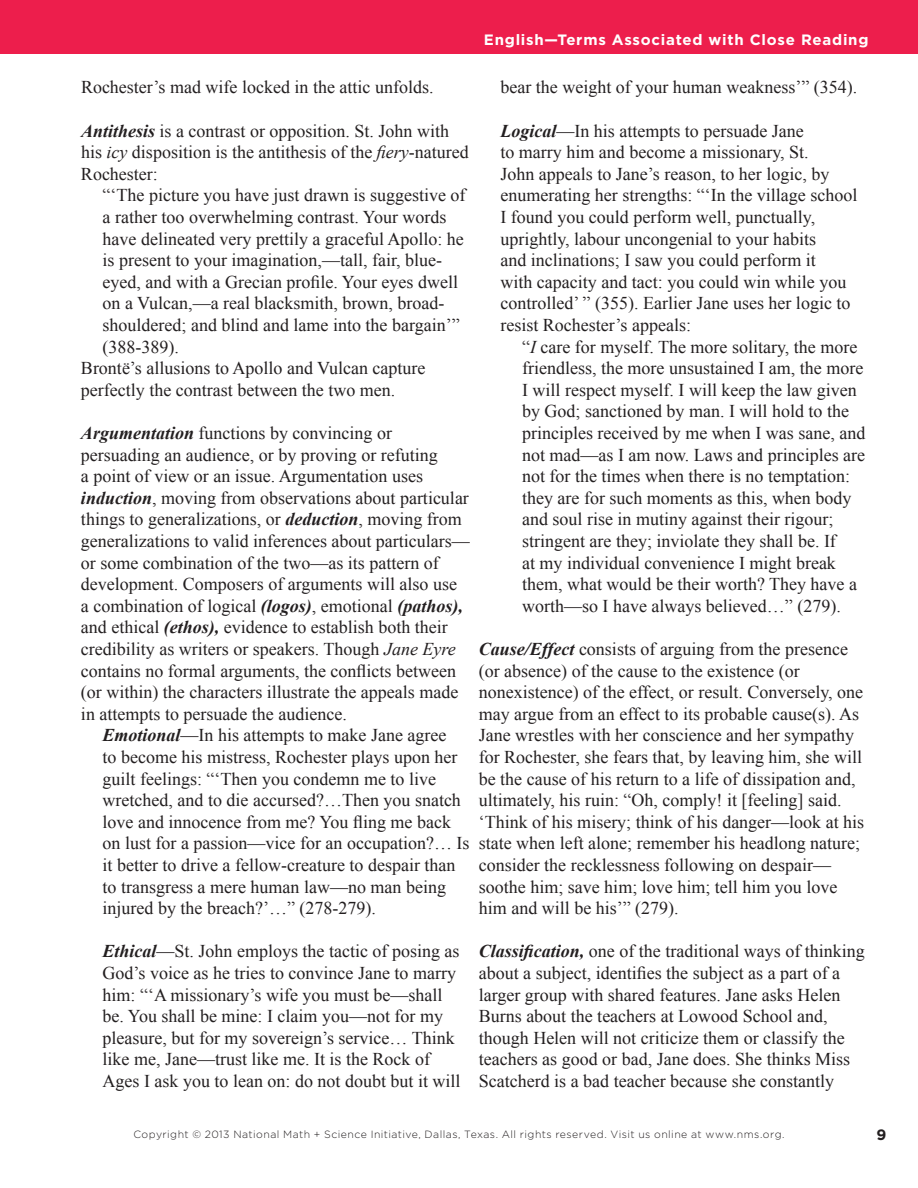
<style>
.page{position:relative;width:918px;height:1188px;background:#fff}
.page>*{position:absolute;margin:0;border:0;box-sizing:border-box;transform-origin:0 0}
.t1{font:18px/21.6px "Times New Roman";color:#231f20}
.t2{font:700 15px "Gotham";letter-spacing:.05em;color:#fff}
.t3{font:700 15px "Gotham";color:#231f20}
.t4{font:300 10.5px "Gotham";letter-spacing:.045em;color:#231f20}
.s1{font-weight:700;font-style:italic}
.s2{font-style:italic}
</style>
<div class="page">
<div style="left:0;top:0;width:918px;height:54px;background:#ed1e4c"></div>
<p class="t2" style="left:484px;top:30px;width:386px">English—Terms Associated with Close Reading</p>
<p class="t1" style="left:81px;top:76px;width:354px">Rochester’s mad wife locked in the attic unfolds.</p>
<p class="t1" style="left:81px;top:120px;width:389px"><span class="s1">Antithesis</span> is a contrast or opposition. St. John with his <span class="s2">icy</span> disposition is the antithesis of the <span class="s2">fiery</span>-natured<br>Rochester:</p>
<p class="t1" style="left:103px;top:184px;width:364px">“‘The picture you have just drawn is suggestive of</p>
<p class="t1" style="left:103px;top:206px;width:345px">a rather too overwhelming contrast. Your words</p>
<p class="t1" style="left:103px;top:228px;width:363px">have delineated very prettily a graceful Apollo: he</p>
<p class="t1" style="left:103px;top:249px;width:341px">is present to your imagination,—tall, fair, blue-</p>
<p class="t1" style="left:103px;top:271px;width:357px">eyed, and with a Grecian profile. Your eyes dwell</p>
<p class="t1" style="left:103px;top:292px;width:344px">on a Vulcan,—a real blacksmith, brown, broad-</p>
<p class="t1" style="left:103px;top:314px;width:359px">shouldered; and blind and lame into the bargain’”</p>
<p class="t1" style="left:103px;top:336px;width:78px">(388-389).</p>
<p class="t1" style="left:81px;top:357px;width:346px">Brontë’s allusions to Apollo and Vulcan capture</p>
<p class="t1" style="left:81px;top:379px;width:316px">perfectly the contrast between the two men.</p>
<p class="t1" style="left:81px;top:422px;width:390px"><span class="s1">Argumentation</span> functions by convincing or persuading an audience, or by proving or refuting<br>a point of view or an issue. Argumentation uses <span class="s1">induction</span>, moving from observations about particular things to generalizations, or <span class="s1">deduction</span>, moving from generalizations to valid inferences about particulars— or some combination of the two—as its pattern of development. Composers of arguments will also use<br>a combination of logical <span class="s1">(logos)</span>, emotional <span class="s1">(pathos), </span>and ethical <span class="s1">(ethos),</span> evidence to establish both their credibility as writers or speakers. Though <span class="s2">Jane Eyre </span>contains no formal arguments, the conflicts between (or within) the characters illustrate the appeals made in attempts to persuade the audience.</p>
<p class="t1" style="left:103px;top:724px;width:368px"><span class="s1">Emotional</span>—In his attempts to make Jane agree<br>to become his mistress, Rochester plays upon her guilt feelings: “‘Then you condemn me to live wretched, and to die accursed?…Then you snatch love and innocence from me? You fling me back on lust for a passion—vice for an occupation?… Is it better to drive a fellow-creature to despair than to transgress a mere human law—no man being injured by the breach?’…” (278-279).</p>
<p class="t1" style="left:103px;top:940px;width:360px"><span class="s1">Ethical</span>—St. John employs the tactic of posing as God’s voice as he tries to convince Jane to marry him: “‘A missionary’s wife you must be—shall be. You shall be mine: I claim you—not for my pleasure, but for my sovereign’s service… Think like me, Jane—trust like me. It is the Rock of Ages I ask you to lean on: do not doubt but it will</p>
<p class="t1" style="left:500px;top:76px;width:358px">bear the weight of your human weakness’” (354).</p>
<p class="t1" style="left:500px;top:120px;width:358px"><span class="s1">Logical</span>—In his attempts to persuade Jane<br>to marry him and become a missionary, St.<br>John appeals to Jane’s reason, to her logic, by enumerating her strengths: “‘In the village school I found you could perform well, punctually, uprightly, labour uncongenial to your habits<br>and inclinations; I saw you could perform it<br>with capacity and tact: you could win while you controlled’ ” (355). Earlier Jane uses her logic to resist Rochester’s appeals:</p>
<p class="t1" style="left:522px;top:336px;width:345px">“<span class="s2">I</span> care for myself. The more solitary, the more friendless, the more unsustained I am, the more I will respect myself. I will keep the law given by God; sanctioned by man. I will hold to the principles received by me when I was sane, and not mad—as I am now. Laws and principles are not for the times when there is no temptation: they are for such moments as this, when body and soul rise in mutiny against their rigour; stringent are they; inviolate they shall be. If<br>at my individual convenience I might break them, what would be their worth? They have a worth—so I have always believed…” (279).</p>
<p class="t1" style="left:479px;top:638px;width:387px"><span class="s1">Cause/Effect</span> consists of arguing from the presence (or absence) of the cause to the existence (or nonexistence) of the effect, or result. Conversely, one may argue from an effect to its probable cause(s). As Jane wrestles with her conscience and her sympathy for Rochester, she fears that, by leaving him, she will be the cause of his return to a life of dissipation and, ultimately, his ruin: “Oh, comply! it [feeling] said. ‘Think of his misery; think of his danger—look at his state when left alone; remember his headlong nature; consider the recklessness following on despair— soothe him; save him; love him; tell him you love him and will be his’” (279).</p>
<p class="t1" style="left:479px;top:940px;width:388px"><span class="s1">Classification,</span> one of the traditional ways of thinking about a subject, identifies the subject as a part of a larger group with shared features. Jane asks Helen Burns about the teachers at Lowood School and, though Helen will not criticize them or classify the teachers as good or bad, Jane does. She thinks Miss Scatcherd is a bad teacher because she constantly</p>
<p class="t4" style="left:133px;top:1128px;width:653px">Copyright © 2013 National Math + Science Initiative, Dallas, Texas. All rights reserved. Visit us online at www.nms.org.</p>
<p class="t3" style="left:877px;top:1125px;width:11px">9</p>
</div>
